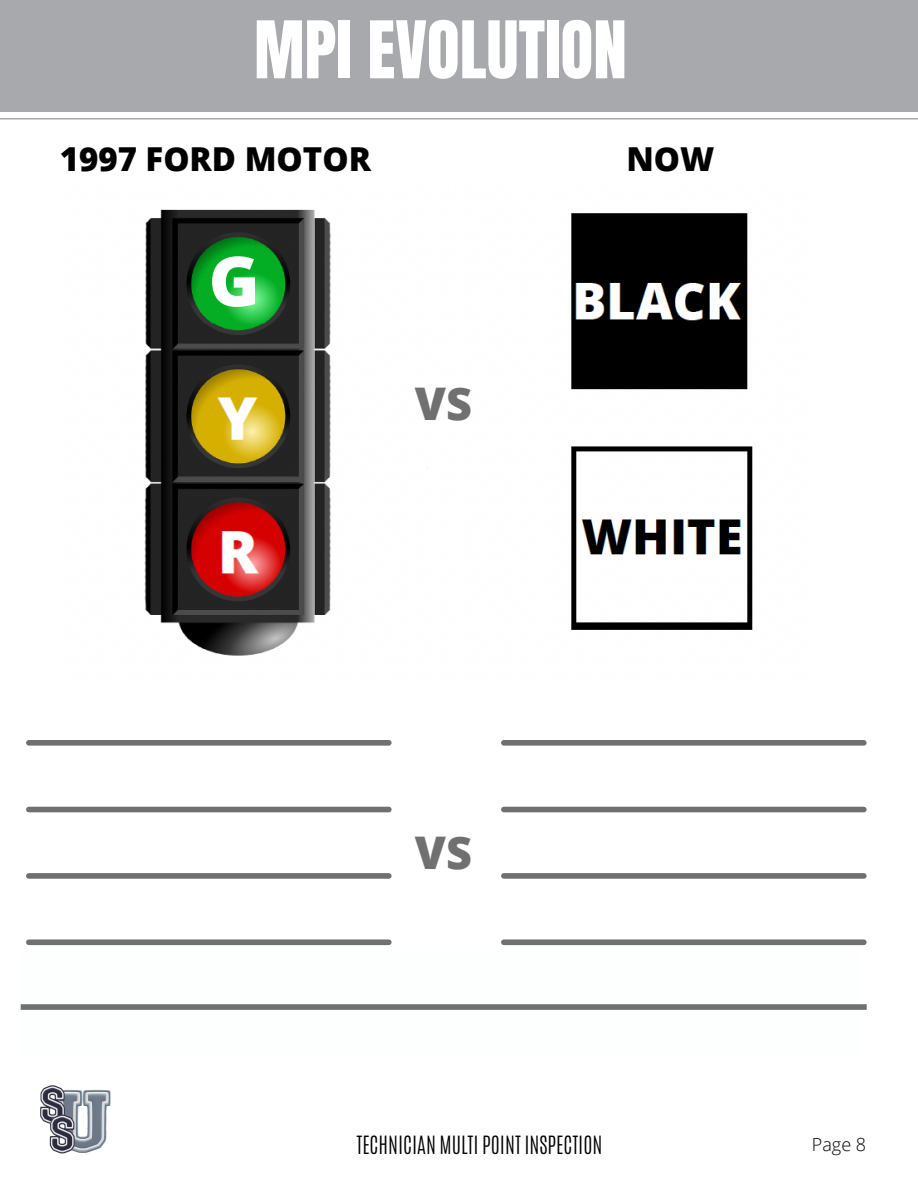
<style>
.page{position:relative;width:918px;height:1188px;background:#fff}
.page>*{position:absolute;margin:0;border:0;box-sizing:border-box;transform-origin:0 0}
.t1{font:800 69px "Open Sans";color:#fdfefe}
.t2{font:67.5px "Anton";color:#fff}
.t3{font:800 45px "Open Sans";color:#707070}
.t4{font:800 33px "Open Sans";color:#000}
.t5{font:300 21px "Antonio";color:#000}
.t6{font:300 18px "Open Sans";color:#000}
</style>
<div class="page">
<img style="left:40px;top:1085px;width:71px;height:69px">
<div style="left:0;top:0;width:918px;height:112px;background:#a7a9ad"></div>
<div style="left:21px;top:1004px;width:846px;height:6px;background:#707070"></div>
<img style="left:144px;top:209px;width:609px;height:447px">
<div style="left:29px;top:740px;width:360px;height:6px;background:#707070"></div>
<div style="left:29px;top:807px;width:360px;height:5px;background:#707070"></div>
<div style="left:29px;top:873px;width:360px;height:6px;background:#707070"></div>
<div style="left:29px;top:939px;width:360px;height:6px;background:#707070"></div>
<div style="left:504px;top:740px;width:360px;height:6px;background:#707070"></div>
<div style="left:504px;top:807px;width:360px;height:5px;background:#707070"></div>
<div style="left:504px;top:873px;width:360px;height:6px;background:#707070"></div>
<div style="left:504px;top:939px;width:360px;height:6px;background:#707070"></div>
<hr style="left:0;top:118px;width:918px;height:1px;background:#8d8d8d">
<p class="t2" style="left:254px;top:1px;width:374px">MPI EVOLUTION</p>
<p class="t4" style="left:60px;top:136px;width:313px">1997 FORD MOTOR</p>
<p class="t4" style="left:626px;top:136px;width:90px">NOW</p>
<p class="t1" style="left:209px;top:233px;width:53px">G</p>
<p class="t3" style="left:415px;top:372px;width:59px">VS</p>
<p class="t3" style="left:415px;top:821px;width:59px">VS</p>
<p class="t5" style="left:356px;top:1130px;width:248px">TECHNICIAN MULTI POINT INSPECTION</p>
<p class="t6" style="left:812px;top:1131px;width:56px">Page 8</p>
</div>
